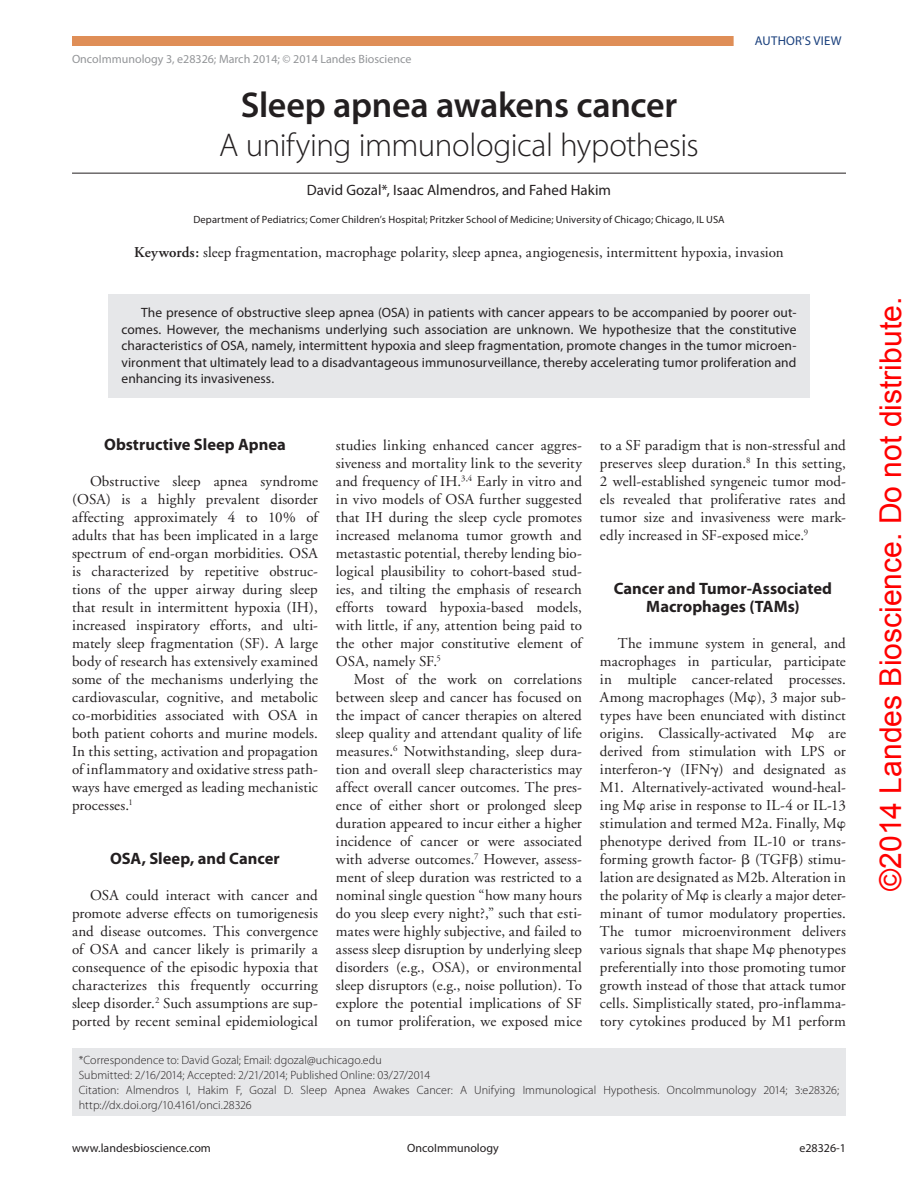
<style>
.page{position:relative;width:918px;height:1188px;background:#fff}
.page>*{position:absolute;margin:0;border:0;box-sizing:border-box;transform-origin:0 0}
.t1{font:600 36px "Myriad Pro";letter-spacing:-.01em;color:#231f20}
.t2{font:300 33px "Myriad Pro";letter-spacing:-.015em;color:#231f20}
.t3{font:30.15px "Arial";color:#f00}
.t4{font:700 16.5px/18px "Myriad Pro";color:#231f20;text-align:center}
.t5{font:15px/18px "Adobe Garamond";letter-spacing:.005em;color:#231f20;text-align:justify}
.t6{font:15px "Myriad Pro";color:#231f20}
.t7{font:13.5px/16.5px "Myriad Pro";letter-spacing:.005em;color:#231f20;text-align:justify}
.t8{font:12.75px "Myriad Pro";letter-spacing:.02em;color:#193f7c}
.t9{font:300 12px/15px "Myriad Pro";letter-spacing:.005em;color:#231f20}
.t10{font:12px "Myriad Pro";color:#939598}
.t11{font:12px "Myriad Pro";color:#231f20}
.t12{font:10.5px "Myriad Pro";letter-spacing:.01em;color:#231f20}
.s1{font-weight:600}
.s2{font-family:"Universal Std Greekw Math Pi"}
</style>
<div class="page">
<div style="left:72px;top:36px;width:774px;height:10px;background:#df8e57"></div>
<svg style="left:733px;top:36px;width:113px;height:10px"></svg>
<div style="left:72px;top:1048px;width:774px;height:68px;background:#e6e7e9"></div>
<hr style="left:72px;top:173px;width:774px;height:1px;background:#231f20">
<div style="left:108px;top:294px;width:702px;height:103px;background:#e6e7e9"></div>
<p class="t10" style="left:72px;top:52px;width:341px">OncoI mmunology 3, e28326; March 2014; © 2014 Landes Bioscience</p>
<p class="t8" style="left:755px;top:33px;width:88px">Author's View</p>
<h1 class="t1" style="left:241px;top:82px;width:438px">Sleep apnea awakens cancer</h1>
<h2 class="t2" style="left:219px;top:125px;width:481px">A unifying immunological hypothesis</h2>
<p class="t6" style="left:307px;top:180px;width:306px">David Gozal*, Isaac Almendros, and Fahed Hakim</p>
<p class="t12" style="left:193px;top:213px;width:533px">Department of Pediatrics; Comer Children’s Hospital; Pritzker School of Medicine; University of Chicago; Chicago, IL USA</p>
<p class="t5" style="left:134px;top:244px;width:651px"><span class="s1">Keywords:</span> sleep fragmentation, macrophage polarity, sleep apnea, angiogenesis, intermittent hypoxia, invasion</p>
<p class="t7" style="left:122px;top:304px;width:676px;text-indent:19px">The presence of obstructive sleep apnea (OS A) in patients with cancer appears to be accompanied by poorer out&shy;comes. However, the mechanisms underlying such association are unknown. We hypothesize that the constitutive characteristics of OSA, namely, intermittent hypoxia and sleep fragmentation, promote changes in the tumor microen&shy;vironment that ultimately lead to a disadvantageous immunosurveillance, thereby accelerating tumor proliferation and enhancing its invasiveness.</p>
<h3 class="t3" style="left:871px;top:891px;width:595px;rotate:-90deg">©2014 Landes Bioscience. Do not distribute.</h3>
<p class="t4" style="left:104px;top:435px;width:183px">Obstructive Sleep Apnea</p>
<p class="t5" style="left:72px;top:473px;width:248px;text-indent:18px">Obstructive sleep apnea syndrome (OSA) is a highly prevalent disorder affecting approximately 4 to 10% of adults that has been implicated in a large spectrum of end-organ morbidities. OSA is characterized by repetitive obstruc&shy;tions of the upper airway during sleep that result in intermittent hypoxia (IH), increased inspiratory efforts, and ulti&shy;mately sleep fragmentation (SF). A large body of research has extensively examined some of the mechanisms underlying the cardiovascular, cognitive, and metabolic co-morbidities associated with OSA in both patient cohorts and murine models.<br>In this setting, activation and propagation of inflammatory and oxidative stress path&shy;ways have emerged as leading mechanistic processes.<sup>1</sup></p>
<p class="t4" style="left:110px;top:849px;width:171px">OSA, Sleep, and Cancer</p>
<p class="t5" style="left:72px;top:887px;width:247px;text-indent:18px">OSA could interact with cancer and promote adverse effects on tumorigenesis and disease outcomes. This convergence of OSA and cancer likely is primarily a consequence of the episodic hypoxia that characterizes this frequently occurring sleep disorder.<sup>2</sup> Such assumptions are sup&shy;ported by recent seminal epidemiological</p>
<p class="t5" style="left:600px;top:437px;width:247px">to a SF paradigm that is non-stressful and preserves sleep duration.<sup>8</sup> In this setting, 2 well-established syngeneic tumor mod&shy;els revealed that proliferative rates and tumor size and invasiveness were mark&shy;edly increased in SF-exposed mice.<sup>9</sup></p>
<p class="t4" style="left:614px;top:579px;width:220px">Cancer and Tumor-Associated<br>Macrophages (TAMs)</p>
<p class="t5" style="left:600px;top:635px;width:248px;text-indent:18px">The immune system in general, and macrophages in particular, participate in multiple cancer-related processes.<br>Among macrophages (M<span class="s2">φ</span>), 3 major sub&shy;types have been enunciated with distinct origins. Classically-activated M<span class="s2">φ</span> are derived from stimulation with LPS or interferon-<span class="s2">γ</span> (IFN<span class="s2">γ</span>) and designated as M1. Alternatively-activated wound-heal&shy;ing M<span class="s2">φ</span> arise in response to IL-4 or IL-13 stimulation and termed M2a. Finally, M<span class="s2">φ </span>phenotype derived from IL-10 or trans&shy;forming growth factor- <span class="s2">β</span> (TGF<span class="s2">β</span>) stimu&shy;lation are designated as M2b. Alteration in the polarity of M<span class="s2">φ</span> is clearly a major deter&shy;minant of tumor modulatory properties.<br>The tumor microenvironment delivers various signals that shape M<span class="s2">φ</span> phenotypes preferentially into those promoting tumor growth instead of those that attack tumor cells. Simplistically stated, pro-inflamma&shy;tory cytokines produced by M1 perform</p>
<p class="t9" style="left:79px;top:1053px;width:762px">*Correspondence to: David Gozal; Email: dgozal@uchicago.edu<br>Submitted: 2/16/2014; Accepted: 2/21/2014; Published Online: 03/27/2014<br>Citation: Almendros I, Hakim F, Gozal D. Sleep Apnea Awakes Cancer: A Unifying Immunological Hypothesis. OncoImmunology 2014; 3:e28326; http://dx.doi.org/10.4161/onci.28326</p>
<p class="t5" style="left:336px;top:437px;width:248px">studies linking enhanced cancer aggres&shy;siveness and mortality link to the severity and frequency of IH.<sup>3,4</sup> Early in vitro and in vivo models of OSA further suggested that IH during the sleep cycle promotes increased melanoma tumor growth and metastastic potential, thereby lending bio&shy;logical plausibility to cohort-based stud&shy;ies, and tilting the emphasis of research efforts toward hypoxia-based models, with little, if any, attention being paid to the other major constitutive element of OSA, namely SF.<sup>5</sup></p>
<p class="t5" style="left:336px;top:671px;width:247px;text-indent:18px">Most of the work on correlations between sleep and cancer has focused on the impact of cancer therapies on altered sleep quality and attendant quality of life measures.<sup>6</sup> Notwithstanding, sleep dura&shy;tion and overall sleep characteristics may affect overall cancer outcomes. The pres&shy;ence of either short or prolonged sleep duration appeared to incur either a higher incidence of cancer or were associated with adverse outcomes.<sup>7</sup> However, assess&shy;ment of sleep duration was restricted to a nominal single question “how many hours do you sleep every night?,” such that esti&shy;mates were highly subjective, and failed to assess sleep disruption by underlying sleep disorders (e.g., OSA), or environmental sleep disruptors (e.g., noise pollution). To explore the potential implications of SF on tumor proliferation, we exposed mice</p>
<p class="t11" style="left:72px;top:1141px;width:243px">www.landesbioscience.com O</p>
<p class="t11" style="left:416px;top:1141px;width:85px">ncoI mmunology</p>
<p class="t11" style="left:799px;top:1141px;width:48px">e28326-1</p>
</div>
